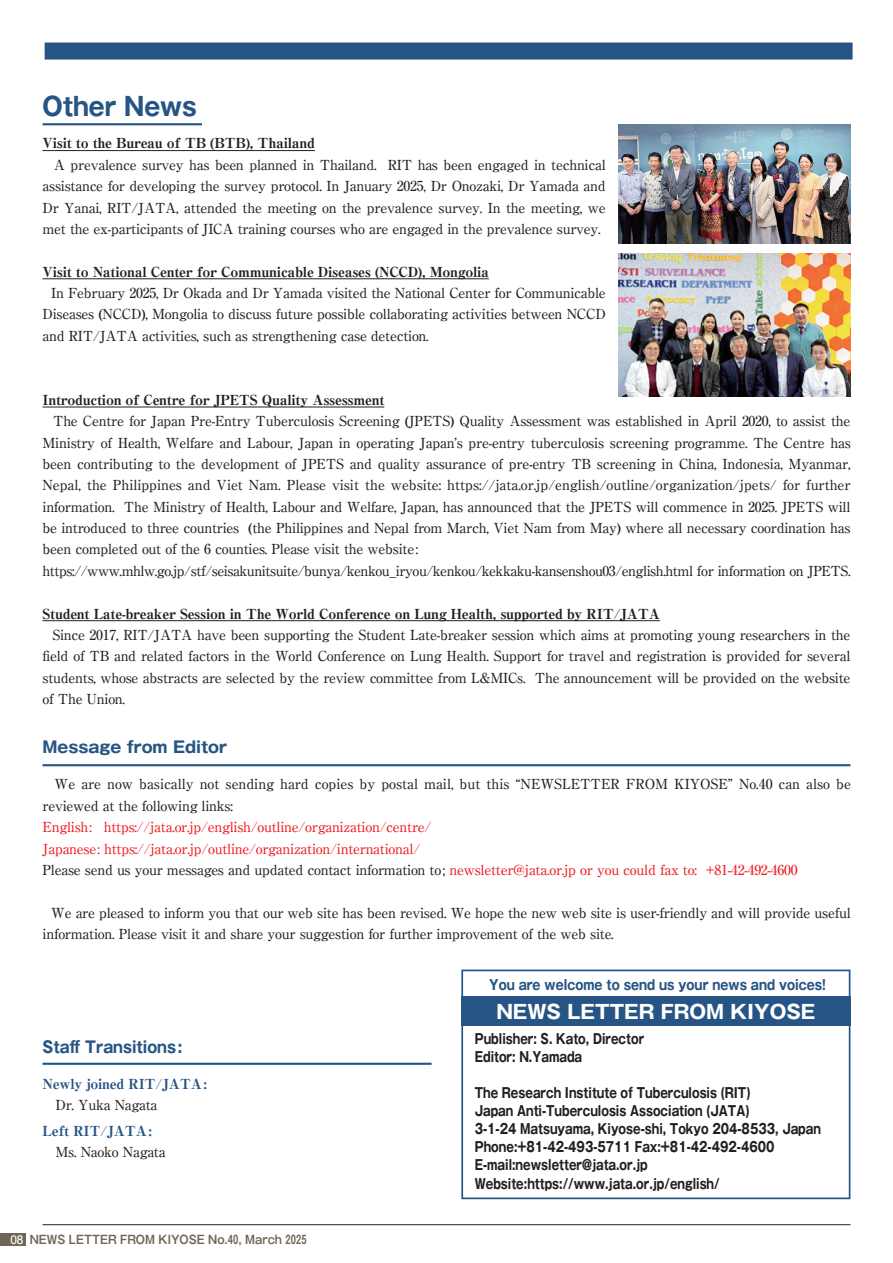
<style>
.page{position:relative;width:893px;height:1263px;background:#fff}
.page>*{position:absolute;margin:0;border:0;box-sizing:border-box;transform-origin:0 0}
.t1{font:700 25.5px "Gothic MB101 Pr 6 N";color:#265484;scale:.91 1}
.t2{font:700 19.2px "Gothic MB101 Pr 6 N";color:#fff}
.t3{font:700 15.9px "Gothic MB101 Pr 6 N";color:#265484}
.t4{font:700 15.9px "Gothic MB101 Pr 6 N";color:#265484;scale:.9 1}
.t5{font:500 13.8px/21.3px "Ryumin Pr 6 N";letter-spacing:-.02em;color:#231f20;text-align:justify}
.t6{font:700 13.8px/18.1px "Gothic MB101 Pr 6 N";color:#231f20;scale:.8 1}
.t7{font:500 13.8px/21.3px "Ryumin Pr 6 N";letter-spacing:-.02em;color:#ee1d23}
.t8{font:800 13.8px "Ryumin Pr 6 N";letter-spacing:-.02em;color:#231f20}
.t9{font:700 13.8px "Gothic MB101 Pr 6 N";color:#265484;scale:.85 1}
.t10{font:800 13.8px "Ryumin Pr 6 N";letter-spacing:-.02em;color:#265484}
.t11{font:700 11.7px "Gothic MB101 Pr 6 N De";color:#716557;scale:.9 1}
.s1{color:#231f20}
.s2{font-family:"Futo Go B101 Pr 6 N";color:#fff}
</style>
<div class="page">
<div style="left:0;top:1233px;width:26px;height:13px;background:#716557"></div>
<div style="left:45px;top:43px;width:808px;height:17px;background:#265484"></div>
<hr style="left:43px;top:1224px;width:807px;height:1px;background:#231f20">
<hr style="left:43px;top:150px;width:272px;height:1px;background:#231f20">
<hr style="left:43px;top:278px;width:446px;height:1px;background:#231f20">
<hr style="left:43px;top:407px;width:341px;height:1px;background:#231f20">
<hr style="left:43px;top:620px;width:617px;height:1px;background:#231f20">
<hr style="left:43px;top:123px;width:159px;height:2px;background:#265484">
<div style="left:461px;top:969px;width:389px;height:230px;border:2px solid #265484"></div>
<div style="left:461px;top:996px;width:389px;height:30px;background:#265484"></div>
<hr style="left:43px;top:764px;width:807px;height:2px;background:#265484">
<hr style="left:43px;top:1063px;width:389px;height:2px;background:#265484">
<img style="left:619px;top:124px;width:231px;height:119px">
<img style="left:619px;top:254px;width:231px;height:142px">
<h1 class="t1" style="left:43px;top:85px;width:171px">Other News</h1>
<p class="t8" style="left:43px;top:132px;width:274px">Visit to the Bureau of TB (BTB), Thailand</p>
<p class="t5" style="left:43px;top:153px;width:565px;text-indent:11px">A prevalence survey has been planned in Thailand. RIT has been engaged in technical assistance for developing the survey protocol. In January 2025, Dr Onozaki, Dr Yamada and Dr Yanai, RIT/JATA, attended the meeting on the prevalence survey. In the meeting, we met the ex-participants of JICA training courses who are engaged in the prevalence survey.</p>
<p class="t8" style="left:43px;top:261px;width:448px">Visit to National Center for Communicable Diseases (NCCD), Mongolia</p>
<p class="t5" style="left:43px;top:282px;width:565px;text-indent:9px">In February 2025, Dr Okada and Dr Yamada visited the National Center for Communicable Diseases (NCCD), Mongolia to discuss future possible collaborating activities between NCCD and RIT/JATA activities, such as strengthening case detection.</p>
<p class="t8" style="left:43px;top:389px;width:344px">Introduction of Centre for JPETS Quality Assessment</p>
<p class="t5" style="left:42px;top:410px;width:810px;text-align:left;text-indent:11px">The Centre for Japan Pre-Entry Tuberculosis Screening (JPETS) Quality Assessment was established in April 2020, to assist the Ministry of Health, Welfare and Labour, Japan in operating Japan’s pre-entry tuberculosis screening programme. The Centre has been contributing to the development of JPETS and quality assurance of pre-entry TB screening in China, Indonesia, Myanmar, Nepal, the Philippines and Viet Nam. Please visit the website: https://jata.or.jp/english/outline/organization/jpets/ for further information. The Ministry of Health, Labour and Welfare, Japan, has announced that the JPETS will commence in 2025. JPETS will be introduced to three countries (the Philippines and Nepal from March, Viet Nam from May) where all necessary coordination has been completed out of the 6 counties. Please visit the website: https://www.mhlw.go.jp/stf/seisakunitsuite/bunya/kenkou_iryou/kenkou/kekkaku-kansenshou03/english.html for information on JPETS.</p>
<p class="t8" style="left:43px;top:602px;width:619px">Student Late-breaker Session in The World Conference on Lung Health, supported by RIT/JATA</p>
<p class="t5" style="left:43px;top:623px;width:809px;text-indent:10px">Since 2017, RIT/JATA have been supporting the Student Late-breaker session which aims at promoting young researchers in the field of TB and related factors in the World Conference on Lung Health. Support for travel and registration is provided for several students, whose abstracts are selected by the review committee from L&amp;MICs. The announcement will be provided on the website of The Union.</p>
<p class="t3" style="left:43px;top:733px;width:186px">Message from Editor</p>
<p class="t5" style="left:43px;top:773px;width:810px;text-indent:12px">We are now basically not sending hard copies by postal mail, but this “NEWSLETTER FROM KIYOSE” No.40 can also be reviewed at the following links:</p>
<p class="t7" style="left:43px;top:816px;width:757px">English: https://jata.or.jp/english/outline/organization/centre/<br>Japanese: https://jata.or.jp/outline/organization/international/<br><span class="s1">Please send us your messages and updated contact information to;</span> newsletter@jata.or.jp or you could fax to: +81-42-492-4600</p>
<p class="t5" style="left:43px;top:901px;width:810px;text-indent:9px">We are pleased to inform you that our web site has been revised. We hope the new web site is user-friendly and will provide useful information. Please visit it and share your suggestion for further improvement of the web site.</p>
<p class="t9" style="left:489px;top:973px;width:398px">You are welcome to send us your news and voices!</p>
<p class="t4" style="left:43px;top:1034px;width:157px">Staff Transitions:</p>
<p class="t10" style="left:43px;top:1072px;width:166px">Newly joined RIT/JATA:</p>
<p class="t5" style="left:56px;top:1093px;width:104px">Dr. Yuka Nagata</p>
<p class="t10" style="left:43px;top:1119px;width:111px">Left RIT/JATA:</p>
<p class="t5" style="left:56px;top:1140px;width:112px">Ms. Naoko Nagata</p>
<p class="t11" style="left:10px;top:1229px;width:331px"><span class="s2">08</span> NEWS LETTER FROM KIYOSE No.40, March 2025</p>
<h2 class="t2" style="left:496px;top:996px;width:321px">NEWS LETTER FROM KIYOSE</h2>
<p class="t6" style="left:475px;top:1029px;width:213px">Publisher: S. Kato, Director<br>Editor: N.Yamada</p>
<p class="t6" style="left:475px;top:1083px;width:434px">The Research Institute of Tuberculosis (RIT)<br>Japan Anti-Tuberculosis Association (JATA)<br>3-1-24 Matsuyama, Kiyose-shi, Tokyo 204-8533, Japan Phone:+81-42-493-5711 Fax:+81-42-492-4600<br>E-mail:newsletter@jata.or.jp Website:https://www.jata.or.jp/english/</p>
</div>
